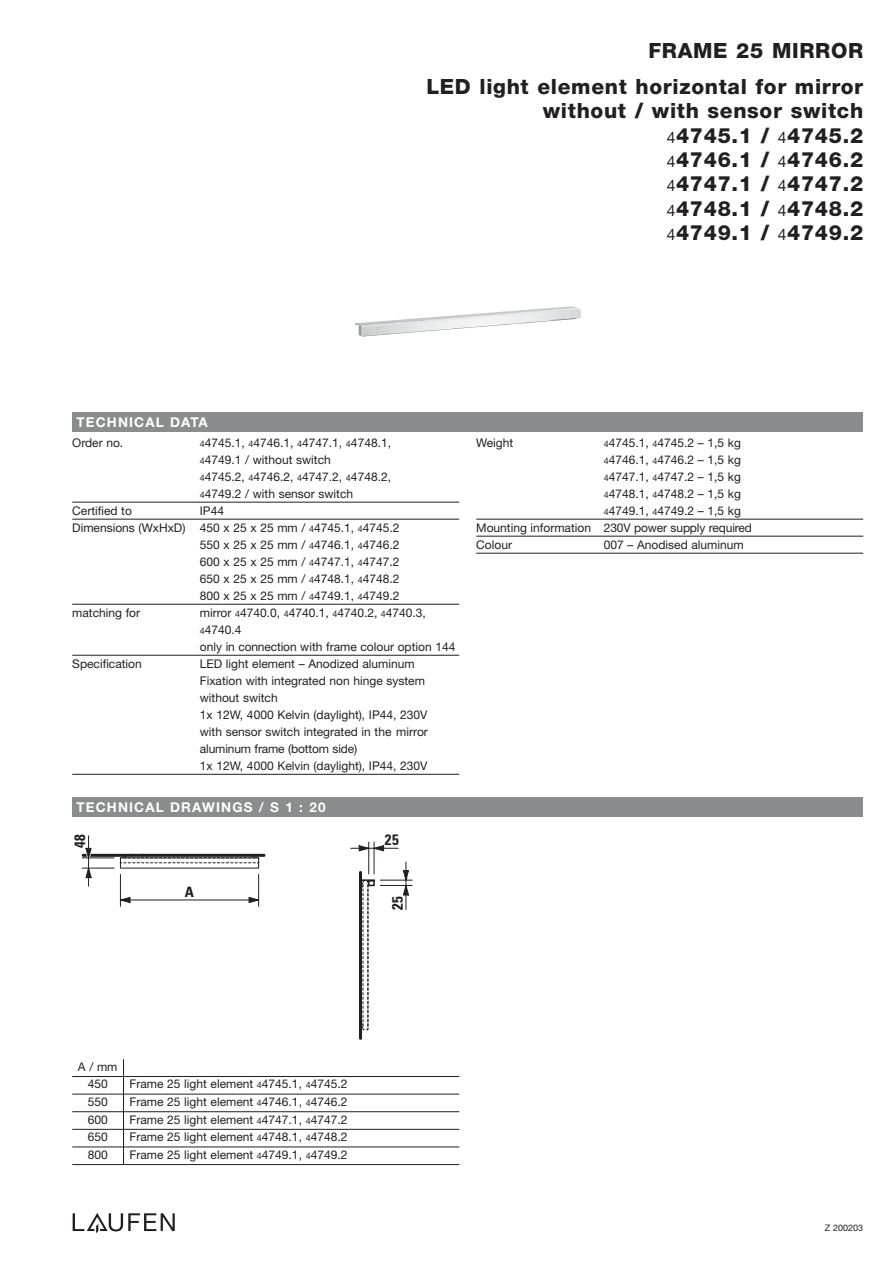
<style>
.page{position:relative;width:893px;height:1263px;background:#fff}
.page>*{position:absolute;margin:0;border:0;box-sizing:border-box;transform-origin:0 0}
.t1{font:800 21px/24.5px "Helvetica Neue";letter-spacing:.03em;color:#231f20;text-align:right}
.t2{font:700 condensed 15px "Univers";color:#231f20}
.t3{font:700 condensed 14.25px "Univers";color:#231f20;scale:1.05 1}
.t4{font:700 13.5px "Helvetica Neue";letter-spacing:.085em;color:#fff}
.t5{font:12px/17px "Helvetica Neue";color:#231f20}
.t6{font:9px "Helvetica Neue";color:#231f20}
.s1{font-weight:400;font-size:15.75px}
.s2{font-size:9px}
</style>
<div class="page">
<div style="left:72px;top:797px;width:791px;height:19px;background:#8a8c8e"></div>
<div style="left:72px;top:412px;width:791px;height:20px;background:#8a8c8e"></div>
<svg style="left:73px;top:1213px;width:102px;height:20px"></svg>
<hr style="left:72px;top:502px;width:387px;height:1px;background:#231f20">
<hr style="left:72px;top:519px;width:387px;height:1px;background:#231f20">
<hr style="left:72px;top:604px;width:387px;height:1px;background:#231f20">
<hr style="left:72px;top:655px;width:387px;height:1px;background:#231f20">
<hr style="left:72px;top:774px;width:387px;height:1px;background:#231f20">
<hr style="left:476px;top:519px;width:387px;height:1px;background:#231f20">
<hr style="left:476px;top:536px;width:387px;height:1px;background:#231f20">
<hr style="left:476px;top:553px;width:387px;height:1px;background:#231f20">
<hr style="left:82px;top:854px;width:183px;height:3px;background:#231f20">
<svg style="left:120px;top:856px;width:139px;height:7px"></svg>
<hr style="left:82px;top:868px;width:32px;height:1px;background:#231f20">
<hr style="left:82px;top:858px;width:32px;height:1px;background:#231f20">
<hr style="left:120px;top:874px;width:1px;height:32px;background:#231f20">
<hr style="left:258px;top:874px;width:1px;height:32px;background:#231f20">
<hr style="left:120px;top:900px;width:139px;height:1px;background:#231f20">
<svg style="left:249px;top:897px;width:10px;height:6px"></svg>
<svg style="left:120px;top:897px;width:10px;height:6px"></svg>
<svg style="left:83px;top:836px;width:11px;height:50px"></svg>
<hr style="left:359px;top:871px;width:3px;height:169px;background:#231f20">
<svg style="left:362px;top:879px;width:13px;height:151px"></svg>
<hr style="left:374px;top:842px;width:1px;height:32px;background:#231f20">
<hr style="left:368px;top:842px;width:1px;height:32px;background:#231f20">
<svg style="left:351px;top:845px;width:47px;height:6px"></svg>
<hr style="left:380px;top:885px;width:32px;height:1px;background:#231f20">
<hr style="left:380px;top:880px;width:32px;height:1px;background:#231f20">
<hr style="left:406px;top:880px;width:1px;height:30px;background:#231f20">
<svg style="left:403px;top:862px;width:6px;height:33px"></svg>
<hr style="left:123px;top:1059px;width:1px;height:106px;background:#231f20">
<hr style="left:72px;top:1076px;width:387px;height:1px;background:#231f20">
<hr style="left:72px;top:1094px;width:387px;height:1px;background:#231f20">
<hr style="left:72px;top:1111px;width:387px;height:1px;background:#231f20">
<hr style="left:72px;top:1129px;width:387px;height:1px;background:#231f20">
<hr style="left:72px;top:1147px;width:387px;height:1px;background:#231f20">
<hr style="left:72px;top:1164px;width:387px;height:1px;background:#231f20">
<img style="left:355px;top:306px;width:226px;height:30px">
<h1 class="t1" style="left:648px;top:40px;width:216px">FRAME 25 MIRROR</h1>
<h1 class="t1" style="left:426px;top:76px;width:438px">LED light element horizontal for mirror without / with sensor switch<br><span class="s1">4</span>4745.1 / <span class="s1">4</span>4745.2<br><span class="s1">4</span>4746.1 / <span class="s1">4</span>4746.2<br><span class="s1">4</span>4747.1 / <span class="s1">4</span>4747.2<br><span class="s1">4</span>4748.1 / <span class="s1">4</span>4748.2<br><span class="s1">4</span>4749.1 / <span class="s1">4</span>4749.2</h1>
<p class="t4" style="left:77px;top:417px;width:133px">TECHNICAL DATA</p>
<p class="t5" style="left:72px;top:435px;width:53px">Order no.</p>
<p class="t5" style="left:200px;top:435px;width:193px"><span class="s2">4</span>4745.1, <span class="s2">4</span>4746.1, <span class="s2">4</span>4747.1, <span class="s2">4</span>4748.1,<br><span class="s2">4</span>4749.1 / without switch<br><span class="s2">4</span>4745.2, <span class="s2">4</span>4746.2, <span class="s2">4</span>4747.2, <span class="s2">4</span>4748.2,<br><span class="s2">4</span>4749.2 / with sensor switch</p>
<p class="t5" style="left:72px;top:503px;width:61px">Certified to</p>
<p class="t5" style="left:200px;top:503px;width:26px">IP44</p>
<p class="t5" style="left:72px;top:520px;width:329px">Dimensions (WxHxD) 450 x 25 x 25 mm / <span class="s2">4</span>4745.1, <span class="s2">4</span>4745.2</p>
<p class="t5" style="left:200px;top:537px;width:201px">550 x 25 x 25 mm / <span class="s2">4</span>4746.1, <span class="s2">4</span>4746.2</p>
<p class="t5" style="left:200px;top:554px;width:201px">600 x 25 x 25 mm / <span class="s2">4</span>4747.1, <span class="s2">4</span>4747.2</p>
<p class="t5" style="left:200px;top:571px;width:201px">650 x 25 x 25 mm / <span class="s2">4</span>4748.1, <span class="s2">4</span>4748.2</p>
<p class="t5" style="left:200px;top:588px;width:201px">800 x 25 x 25 mm / <span class="s2">4</span>4749.1, <span class="s2">4</span>4749.2</p>
<p class="t5" style="left:72px;top:605px;width:69px">matching for</p>
<p class="t5" style="left:200px;top:605px;width:257px">mirror <span class="s2">4</span>4740.0, <span class="s2">4</span>4740.1, <span class="s2">4</span>4740.2, <span class="s2">4</span>4740.3,<br><span class="s2">4</span>4740.4<br>only in connection with frame colour option 144</p>
<p class="t5" style="left:72px;top:656px;width:71px">Specification</p>
<p class="t5" style="left:200px;top:656px;width:230px">LED light element – Anodized aluminum Fixation with integrated non hinge system without switch<br>1x 12W, 4000 Kelvin (daylight), IP44, 230V with sensor switch integrated in the mirror aluminum frame (bottom side)<br>1x 12W, 4000 Kelvin (daylight), IP44, 230V</p>
<p class="t4" style="left:77px;top:802px;width:250px">TECHNICAL DRAWINGS / S 1 : 20</p>
<p class="t2" style="left:74px;top:848px;width:16px;rotate:-90deg">48</p>
<p class="t3" style="left:185px;top:886px;width:10px">A</p>
<p class="t2" style="left:385px;top:834px;width:16px">25</p>
<p class="t2" style="left:392px;top:910px;width:16px;rotate:-90deg">25</p>
<p class="t5" style="left:476px;top:435px;width:38px">Weight</p>
<p class="t5" style="left:604px;top:435px;width:139px"><span class="s2">4</span>4745.1, <span class="s2">4</span>4745.2 – 1,5 kg</p>
<p class="t5" style="left:604px;top:452px;width:139px"><span class="s2">4</span>4746.1, <span class="s2">4</span>4746.2 – 1,5 kg</p>
<p class="t5" style="left:604px;top:469px;width:139px"><span class="s2">4</span>4747.1, <span class="s2">4</span>4747.2 – 1,5 kg</p>
<p class="t5" style="left:604px;top:486px;width:139px"><span class="s2">4</span>4748.1, <span class="s2">4</span>4748.2 – 1,5 kg</p>
<p class="t5" style="left:604px;top:503px;width:139px"><span class="s2">4</span>4749.1, <span class="s2">4</span>4749.2 – 1,5 kg</p>
<p class="t5" style="left:476px;top:520px;width:277px">Mounting information 230V power supply required</p>
<p class="t5" style="left:476px;top:537px;width:37px">Colour</p>
<p class="t5" style="left:604px;top:537px;width:141px">007 – Anodised aluminum</p>
<p class="t5" style="left:78px;top:1059px;width:41px;line-height:17.5px;text-align:center">A / mm<br>450</p>
<p class="t5" style="left:130px;top:1077px;width:219px">Frame 25 light element <span class="s2">4</span>4745.1, <span class="s2">4</span>4745.2</p>
<p class="t5" style="left:88px;top:1094px;width:22px">550</p>
<p class="t5" style="left:130px;top:1094px;width:219px">Frame 25 light element <span class="s2">4</span>4746.1, <span class="s2">4</span>4746.2</p>
<p class="t5" style="left:88px;top:1112px;width:22px">600</p>
<p class="t5" style="left:130px;top:1112px;width:219px">Frame 25 light element <span class="s2">4</span>4747.1, <span class="s2">4</span>4747.2</p>
<p class="t5" style="left:88px;top:1130px;width:22px">650</p>
<p class="t5" style="left:130px;top:1130px;width:219px">Frame 25 light element <span class="s2">4</span>4748.1, <span class="s2">4</span>4748.2</p>
<p class="t5" style="left:88px;top:1147px;width:22px">800</p>
<p class="t5" style="left:130px;top:1147px;width:219px">Frame 25 light element <span class="s2">4</span>4749.1, <span class="s2">4</span>4749.2</p>
<p class="t6" style="left:825px;top:1224px;width:40px">Z 200203</p>
</div>
